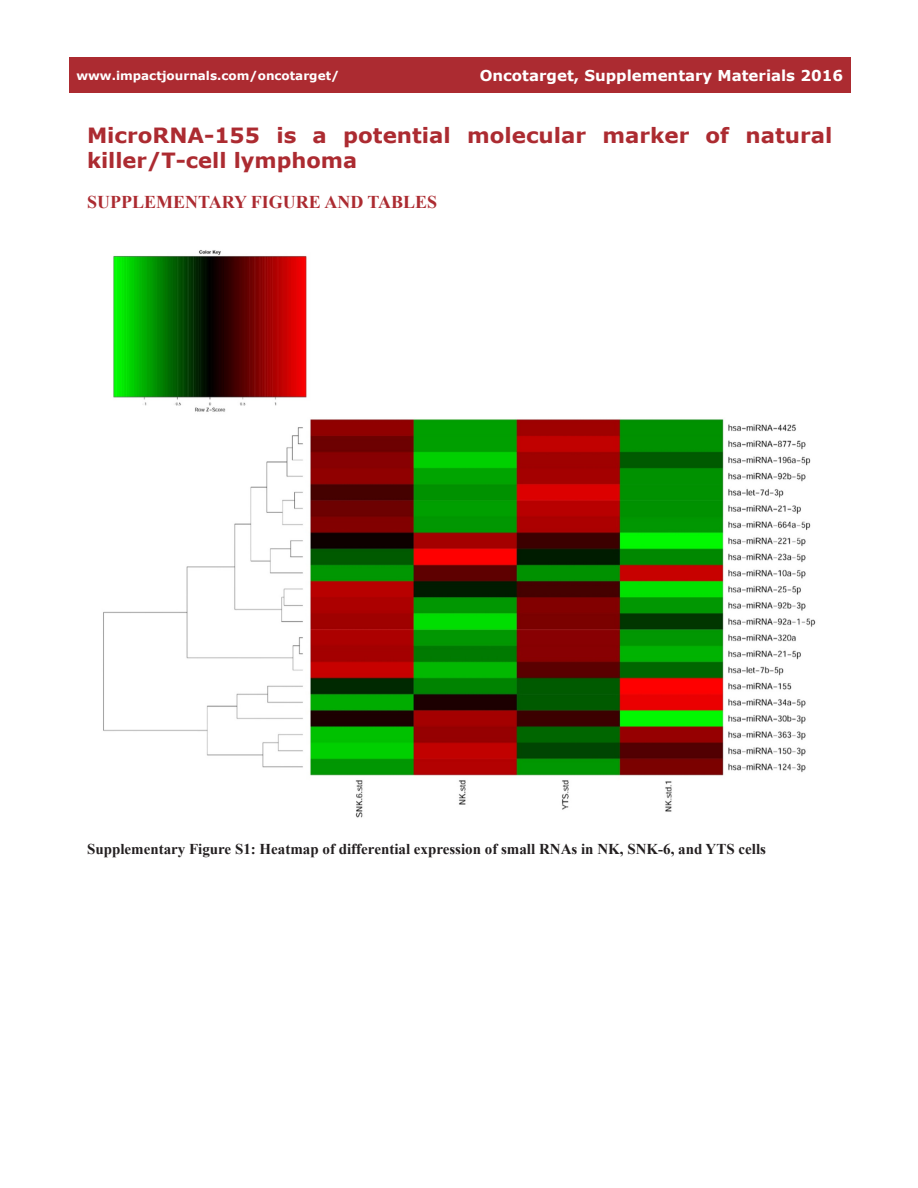
<style>
.page{position:relative;width:918px;height:1188px;background:#fff}
.page>*{position:absolute;margin:0;border:0;box-sizing:border-box;transform-origin:0 0}
.t1{font:700 21px/25.2px "Verdana";color:#ac2b31}
.Heading{font:700 18px "Times New Roman";color:#ac2b31}
.figuretext{font:700 15px "Times New Roman";color:#231f20}
.t2{font:700 15px "Verdana";color:#fff}
.t3{font:700 12px "Verdana";color:#fff}
</style>
<div class="page">
<div style="left:69px;top:57px;width:781px;height:36px;background:#ac2b31"></div>
<img style="left:103px;top:250px;width:713px;height:568px">
<p class="t3" style="left:76px;top:67px;width:264px">www.impactjournals.com/oncotarget/</p>
<p class="t2" style="left:480px;top:65px;width:365px">Oncotarget, Supplementary Materials 2016</p>
<p class="t1" style="left:87px;top:122px;width:747px">MicroRNA-155 is a potential molecular marker of natural killer/T-cell lymphoma</p>
<p class="Heading" style="left:87px;top:189px;width:352px">SUPPLEMENTARY FIGURE AND TABLES</p>
<p class="figuretext" style="left:87px;top:839px;width:681px">Supplementary Figure S1: Heatmap of differential expression of small RNAs in NK, SNK-6, and YTS cells</p>
</div>
